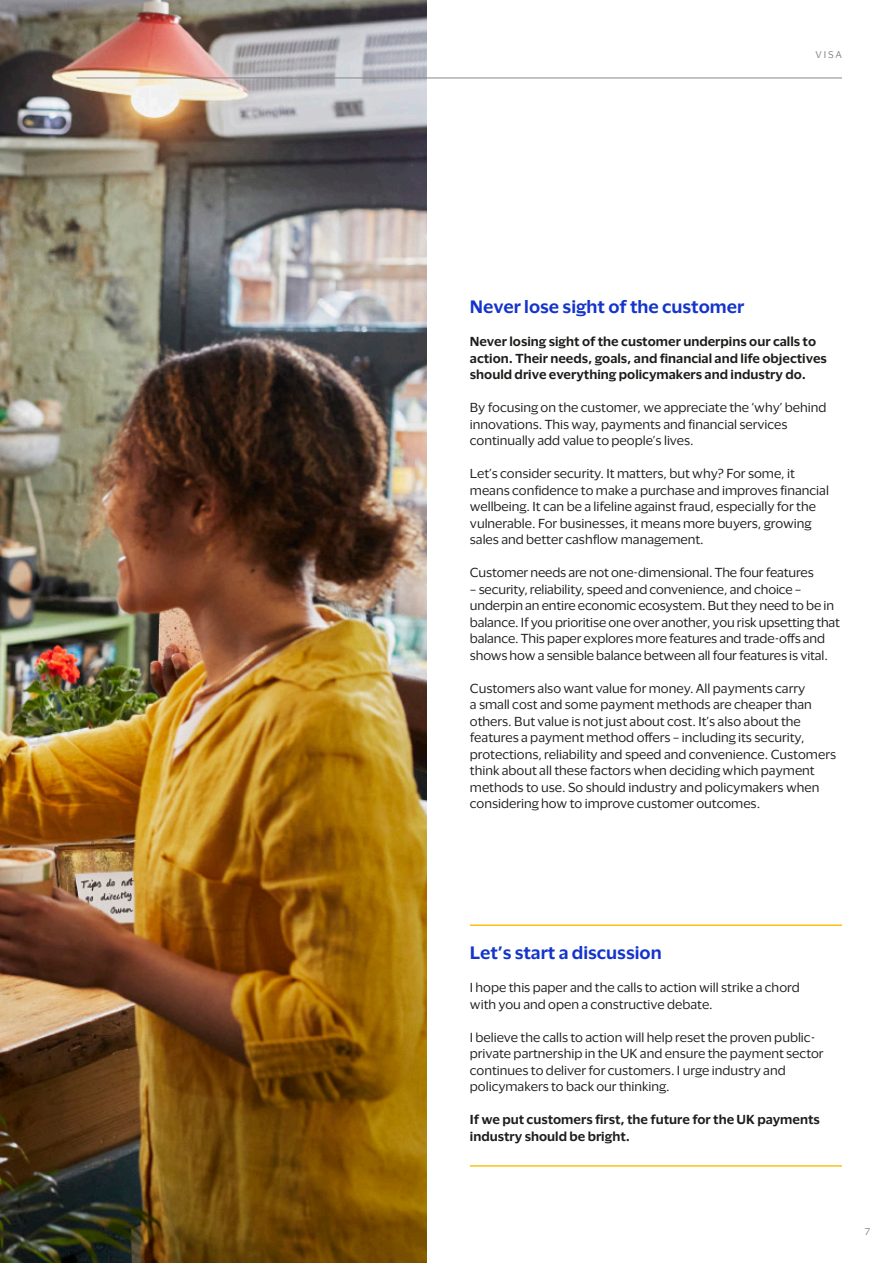
<style>
.page{position:relative;width:893px;height:1263px;background:#fff}
.page>*{position:absolute;margin:0;border:0;box-sizing:border-box;transform-origin:0 0}
.t1{font:600 16.5px "Visa Dialect";color:#1434cb}
.t2{font:12px/16.5px "Visa Dialect";color:#1d1d1b}
.t3{font:600 12px/16.5px "Visa Dialect";color:#1d1d1b}
.t4{font:9px "Visa Dialect";color:#878787}
</style>
<div class="page">
<img style="left:0;top:0;width:427px;height:1263px">
<hr style="left:77px;top:78px;width:765px;height:1px;background:#878787">
<hr style="left:470px;top:924px;width:372px;height:2px;background:#fcc015">
<hr style="left:470px;top:1165px;width:372px;height:2px;background:#fcc015">
<p class="t4" style="left:816px;top:48px;width:28px">VISA</p>
<p class="t1" style="left:470px;top:294px;width:276px">Never lose sight of the customer</p>
<p class="t3" style="left:470px;top:332px;width:359px">Never losing sight of the customer underpins our calls to action. Their needs, goals, and financial and life objectives should drive everything policymakers and industry do.</p>
<p class="t2" style="left:470px;top:398px;width:358px">By focusing on the customer, we appreciate the ‘why’ behind innovations. This way, payments and financial services continually add value to people’s lives.</p>
<p class="t2" style="left:470px;top:464px;width:361px">Let’s consider security. It matters, but why? For some, it means confidence to make a purchase and improves financial wellbeing. It can be a lifeline against fraud, especially for the vulnerable. For businesses, it means more buyers, growing sales and better cashflow management.</p>
<p class="t2" style="left:470px;top:563px;width:345px">Customer needs are not one-dimensional. The four features</p>
<p class="t2" style="left:470px;top:580px;width:372px">– security, reliability, speed and convenience, and choice – underpin an entire economic ecosystem. But they need to be in balance. If you prioritise one over another, you risk upsetting that balance. This paper explores more features and trade-offs and shows how a sensible balance between all four features is vital.</p>
<p class="t2" style="left:470px;top:679px;width:368px">Customers also want value for money. All payments carry<br>a small cost and some payment methods are cheaper than others. But value is not just about cost. It’s also about the features a payment method offers – including its security, protections, reliability and speed and convenience. Customers think about all these factors when deciding which payment methods to use. So should industry and policymakers when considering how to improve customer outcomes.</p>
<p class="t1" style="left:470px;top:940px;width:193px">Let’s start a discussion</p>
<p class="t2" style="left:470px;top:978px;width:331px">I hope this paper and the calls to action will strike a chord with you and open a constructive debate.</p>
<p class="t2" style="left:470px;top:1028px;width:355px">I believe the calls to action will help reset the proven public&shy;private partnership in the UK and ensure the payment sector continues to deliver for customers. I urge industry and policymakers to back our thinking.</p>
<p class="t3" style="left:470px;top:1110px;width:352px">If we put customers first, the future for the UK payments industry should be bright.</p>
<p class="t4" style="left:865px;top:1224px;width:7px">7</p>
</div>
